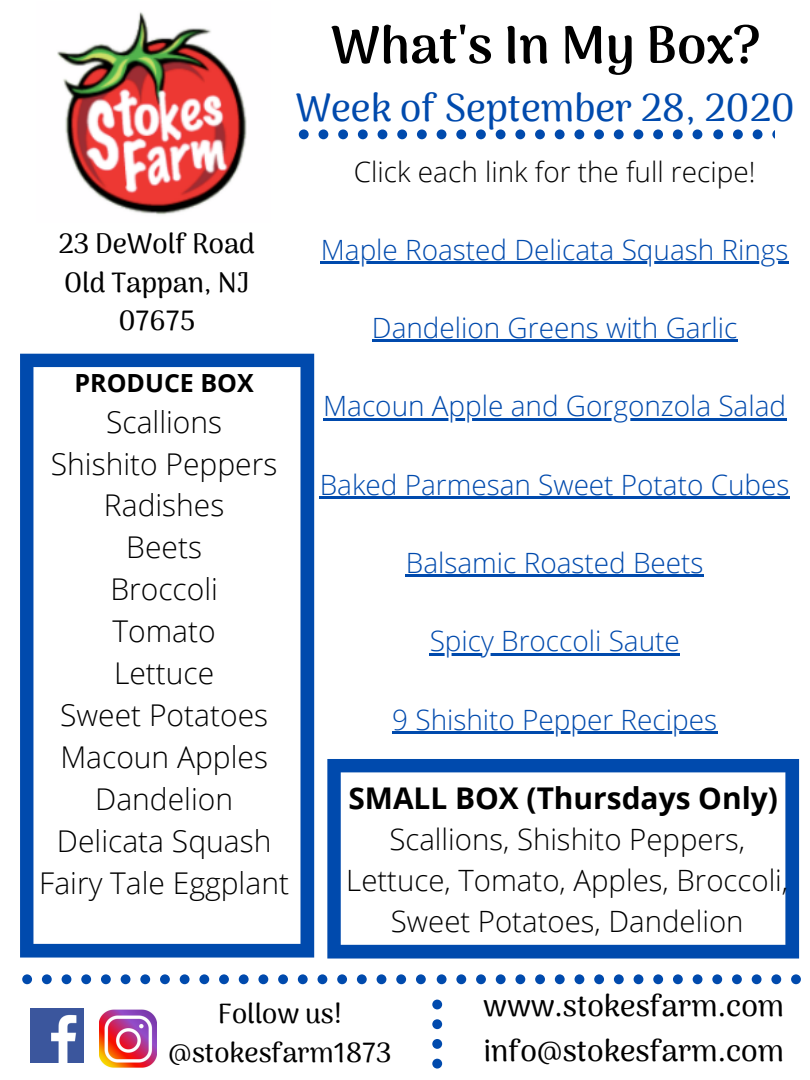
<style>
.page{position:relative;width:810px;height:1080px;background:#fff}
.page>*{position:absolute;margin:0;border:0;box-sizing:border-box;transform-origin:0 0}
.t1{font:800 52.44px "Arima Madurai";color:#000}
.t2{font:500 38.5px "Arima Madurai";color:#004aad}
.t3{font:500 30.06px "Arima Madurai";color:#000}
.t4{font:300 30px/41.9px "Open Sans";color:#000;text-align:center}
.t5{font:700 29.88px "Open Sans";color:#000}
.t6{font:300 29.38px/41.1px "Open Sans";color:#000;text-align:center}
.t7{font:300 27.94px "Open Sans";color:#004aad}
.t8{font:300 27.94px "Open Sans";color:#000}
.t9{font:500 27.62px/38.6px "Arima Madurai";color:#000;text-align:center}
.t10{font:500 27.5px "Arima Madurai";color:#000}
.t11{font:700 25px "Open Sans";color:#000}
</style>
<div class="page">
<img style="left:30px;top:1008px;width:53px;height:54px">
<img style="left:99px;top:1009px;width:58px;height:59px">
<img style="left:57px;top:12px;width:190px;height:203px">
<svg style="left:22px;top:974px;width:404px;height:10px"></svg>
<svg style="left:437px;top:974px;width:363px;height:10px"></svg>
<svg style="left:432px;top:1000px;width:10px;height:69px"></svg>
<svg style="left:299px;top:129px;width:403px;height:10px"></svg>
<svg style="left:713px;top:129px;width:62px;height:10px"></svg>
<svg style="left:20px;top:354px;width:294px;height:604px"></svg>
<hr style="left:321px;top:261px;width:468px;height:3px;background:#004aad">
<hr style="left:372px;top:340px;width:366px;height:2px;background:#004aad">
<hr style="left:323px;top:418px;width:464px;height:3px;background:#004aad">
<hr style="left:320px;top:496px;width:470px;height:3px;background:#004aad">
<hr style="left:406px;top:574px;width:298px;height:3px;background:#004aad">
<hr style="left:430px;top:653px;width:250px;height:3px;background:#004aad">
<hr style="left:392px;top:731px;width:326px;height:3px;background:#004aad">
<svg style="left:327px;top:759px;width:472px;height:200px"></svg>
<h1 class="t1" style="left:330px;top:14px;width:432px">What's In My Box?</h1>
<h2 class="t2" style="left:295px;top:85px;width:501px">Week of September 28, 2020</h2>
<p class="t9" style="left:59px;top:224px;width:198px">23 DeWolf Road<br>Old Tappan, NJ<br>07675</p>
<p class="t11" style="left:75px;top:366px;width:181px">PRODUCE BOX</p>
<p class="t4" style="left:39px;top:400px;width:251px">Scallions<br>Shishito Peppers<br>Radishes<br>Beets<br>Broccoli<br>Tomato<br>Lettuce<br>Sweet Potatoes<br>Macoun Apples<br>Dandelion<br>Delicata Squash<br>Fairy Tale Eggplant</p>
<p class="t8" style="left:354px;top:152px;width:403px">Click each link for the full recipe!</p>
<p class="t7" style="left:321px;top:230px;width:469px">Maple Roasted Delicata Squash Rings</p>
<p class="t7" style="left:372px;top:308px;width:367px">Dandelion Greens with Garlic</p>
<p class="t7" style="left:323px;top:387px;width:465px">Macoun Apple and Gorgonzola Salad</p>
<p class="t7" style="left:320px;top:465px;width:471px">Baked Parmesan Sweet Potato Cubes</p>
<p class="t7" style="left:406px;top:543px;width:299px">Balsamic Roasted Beets</p>
<p class="t7" style="left:430px;top:622px;width:252px">Spicy Broccoli Saute</p>
<p class="t7" style="left:392px;top:700px;width:326px">9 Shishito Pepper Recipes</p>
<p class="t5" style="left:348px;top:777px;width:431px">SMALL BOX (Thursdays Only)</p>
<p class="t6" style="left:346px;top:818px;width:443px">Scallions, Shishito Peppers,<br>Lettuce, Tomato, Apples, Broccoli,<br>Sweet Potatoes, Dandelion</p>
<p class="t10" style="left:218px;top:998px;width:126px">Follow us!</p>
<p class="t3" style="left:483px;top:988px;width:302px">www.stokesfarm.com</p>
<p class="t10" style="left:168px;top:1036px;width:225px">@stokesfarm1873</p>
<p class="t3" style="left:483px;top:1033px;width:302px">info@stokesfarm.com</p>
</div>
